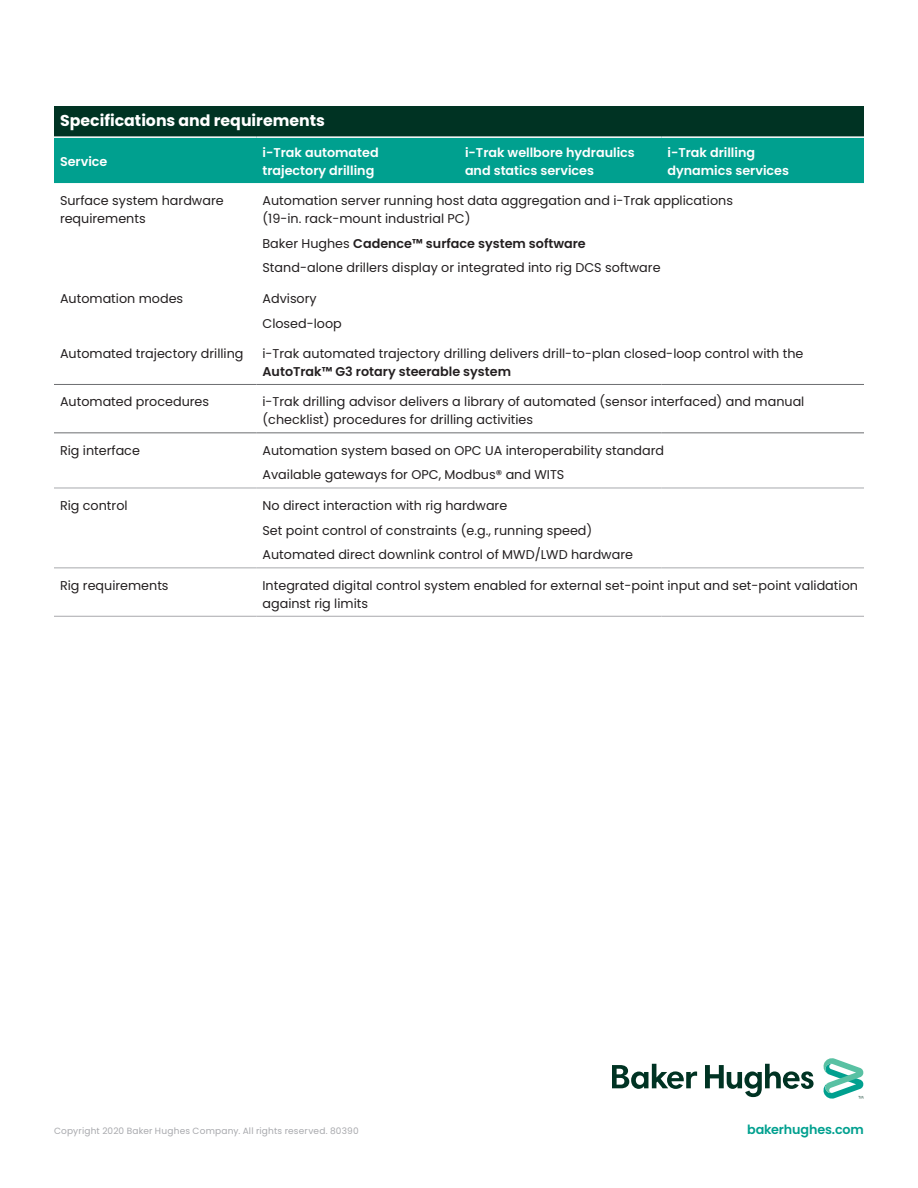
<style>
.page{position:relative;width:918px;height:1188px;background:#fff}
.page>*{position:absolute;margin:0;border:0;box-sizing:border-box;transform-origin:0 0}
._10_5pt-Table-headli{font:700 15.75px "Poppins";color:#fff}
._8_5pt-Table-body-OF{font:12.75px/18px "Poppins";color:#231f20}
._8_5pt-Table-TOP-Sub{font:600 12.75px/18px "Poppins";color:#fff}
._8_5pt-Table-body-OF-2{font:600 12.75px "Poppins";color:#231f20}
.t1{font:600 12.75px "Poppins";letter-spacing:-.01em;color:#00a08f}
.t2{font:9px "Poppins";letter-spacing:.02em;color:#a8a9ad}
.s1{font-weight:400}
.s2{font-weight:600}
</style>
<div class="page">
<div style="left:54px;top:106px;width:810px;height:31px;background:#003323"></div>
<div style="left:54px;top:138px;width:810px;height:45px;background:#00a08f"></div>
<hr style="left:54px;top:136px;width:202px;height:2px;background:#fff">
<hr style="left:256px;top:136px;width:203px;height:2px;background:#fff">
<hr style="left:459px;top:136px;width:203px;height:2px;background:#fff">
<hr style="left:662px;top:136px;width:202px;height:2px;background:#fff">
<hr style="left:54px;top:488px;width:202px;height:1px;background:#a8a9ad">
<hr style="left:256px;top:488px;width:203px;height:1px;background:#a8a9ad">
<hr style="left:459px;top:488px;width:203px;height:1px;background:#a8a9ad">
<hr style="left:662px;top:488px;width:202px;height:1px;background:#a8a9ad">
<hr style="left:54px;top:567px;width:202px;height:1px;background:#a8a9ad">
<hr style="left:256px;top:567px;width:203px;height:1px;background:#a8a9ad">
<hr style="left:459px;top:567px;width:203px;height:1px;background:#a8a9ad">
<hr style="left:662px;top:567px;width:202px;height:1px;background:#a8a9ad">
<hr style="left:54px;top:616px;width:202px;height:1px;background:#a8a9ad">
<hr style="left:256px;top:616px;width:203px;height:1px;background:#a8a9ad">
<hr style="left:459px;top:616px;width:203px;height:1px;background:#a8a9ad">
<hr style="left:662px;top:616px;width:202px;height:1px;background:#a8a9ad">
<hr style="left:54px;top:384px;width:202px;height:1px;background:#6c6d70">
<hr style="left:256px;top:384px;width:203px;height:1px;background:#6c6d70">
<hr style="left:459px;top:384px;width:203px;height:1px;background:#6c6d70">
<hr style="left:662px;top:384px;width:202px;height:1px;background:#6c6d70">
<hr style="left:54px;top:432px;width:202px;height:1px;background:#6c6d70">
<hr style="left:256px;top:432px;width:203px;height:1px;background:#6c6d70">
<hr style="left:459px;top:432px;width:203px;height:1px;background:#6c6d70">
<hr style="left:662px;top:432px;width:202px;height:1px;background:#6c6d70">
<svg style="left:612px;top:1058px;width:252px;height:41px"></svg>
<p class="_10_5pt-Table-headli" style="left:60px;top:111px;width:266px">Specifications and requirements</p>
<p class="_8_5pt-Table-TOP-Sub" style="left:60px;top:152px;width:49px">Service</p>
<p class="_8_5pt-Table-TOP-Sub" style="left:262px;top:143px;width:118px">i-Trak automated trajectory drilling</p>
<p class="_8_5pt-Table-TOP-Sub" style="left:465px;top:143px;width:171px">i-Trak wellbore hydraulics and statics services</p>
<p class="_8_5pt-Table-TOP-Sub" style="left:668px;top:143px;width:123px">i-Trak drilling dynamics services</p>
<p class="_8_5pt-Table-body-OF" style="left:60px;top:192px;width:165px">Surface system hardware requirements</p>
<p class="_8_5pt-Table-body-OF" style="left:262px;top:192px;width:472px">Automation server running host data aggregation and i-Trak applications (19-in. rack-mount industrial PC)</p>
<p class="_8_5pt-Table-body-OF-2" style="left:262px;top:236px;width:325px"><span class="s1">Baker Hughes</span> Cadence™ surface system software</p>
<p class="_8_5pt-Table-body-OF" style="left:262px;top:259px;width:400px">Stand-alone drillers display or integrated into rig DCS software</p>
<p class="_8_5pt-Table-body-OF" style="left:60px;top:289px;width:125px">Automation modes</p>
<p class="_8_5pt-Table-body-OF" style="left:262px;top:289px;width:56px">Advisory</p>
<p class="_8_5pt-Table-body-OF" style="left:262px;top:314px;width:81px">Closed-loop</p>
<p class="_8_5pt-Table-body-OF" style="left:60px;top:345px;width:185px">Automated trajectory drilling</p>
<p class="_8_5pt-Table-body-OF" style="left:262px;top:345px;width:542px">i-Trak automated trajectory drilling delivers drill-to-plan closed-loop control with the<br><span class="s2">AutoTrak™ G3 rotary steerable system</span></p>
<p class="_8_5pt-Table-body-OF" style="left:60px;top:393px;width:151px">Automated procedures</p>
<p class="_8_5pt-Table-body-OF" style="left:262px;top:393px;width:543px">i-Trak drilling advisor delivers a library of automated (sensor interfaced) and manual (checklist) procedures for drilling activities</p>
<p class="_8_5pt-Table-body-OF" style="left:60px;top:441px;width:81px">Rig interface</p>
<p class="_8_5pt-Table-body-OF" style="left:262px;top:441px;width:403px">Automation system based on OPC UA interoperability standard</p>
<p class="_8_5pt-Table-body-OF" style="left:262px;top:466px;width:303px">Available gateways for OPC, Modbus® and WITS</p>
<p class="_8_5pt-Table-body-OF" style="left:60px;top:496px;width:69px">Rig control</p>
<p class="_8_5pt-Table-body-OF" style="left:262px;top:496px;width:246px">No direct interaction with rig hardware</p>
<p class="_8_5pt-Table-body-OF" style="left:262px;top:521px;width:331px">Set point control of constraints (e.g., running speed)</p>
<p class="_8_5pt-Table-body-OF" style="left:262px;top:546px;width:372px">Automated direct downlink control of MWD/LWD hardware</p>
<p class="_8_5pt-Table-body-OF" style="left:60px;top:576px;width:110px">Rig requirements</p>
<p class="_8_5pt-Table-body-OF" style="left:262px;top:576px;width:597px">Integrated digital control system enabled for external set-point input and set-point validation against rig limits</p>
<p class="t2" style="left:54px;top:1126px;width:306px">Copyright 2020 Baker Hughes Company. All rights reserved. 80390</p>
<p class="t1" style="left:747px;top:1122px;width:118px">bakerhughes.com</p>
</div>
